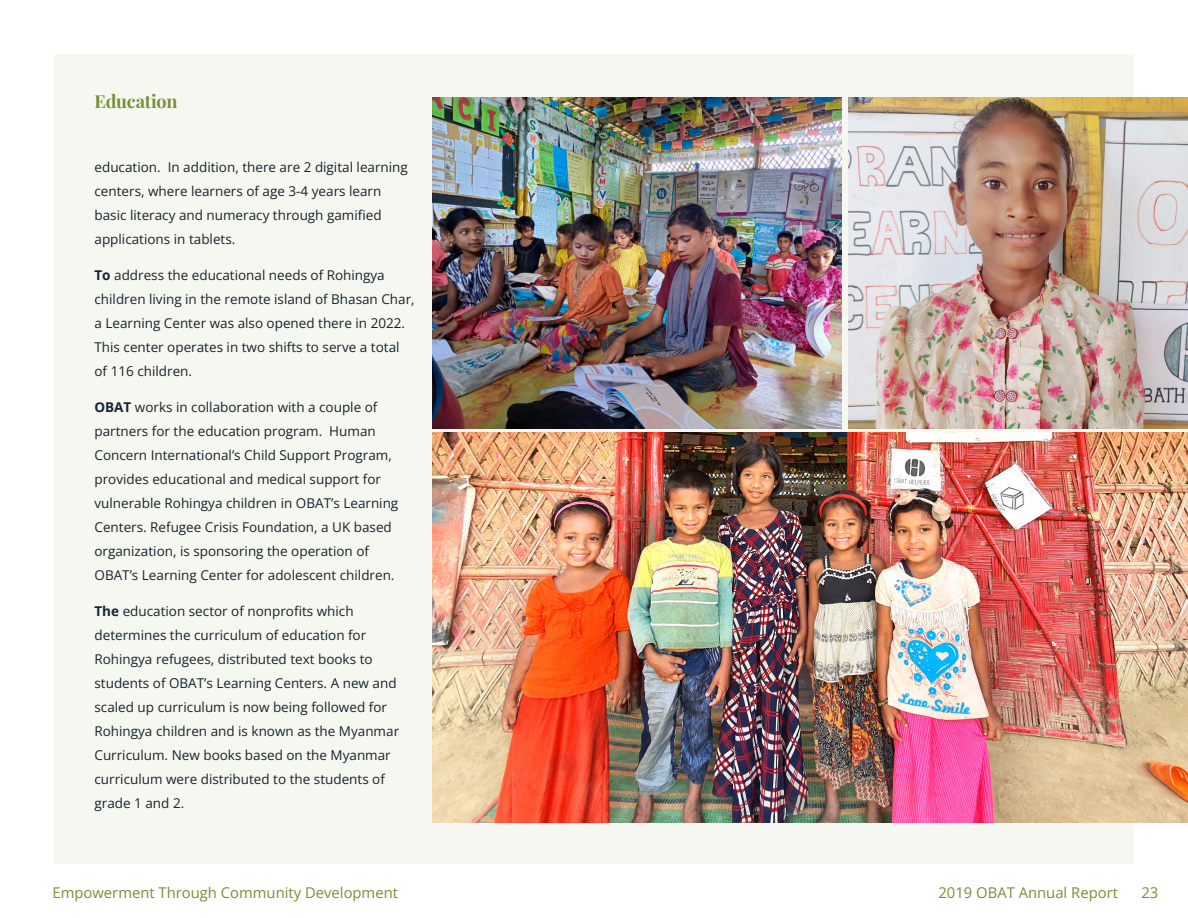
<style>
.page{position:relative;width:1188px;height:918px;background:#fff}
.page>*{position:absolute;margin:0;border:0;box-sizing:border-box;transform-origin:0 0}
.Large_Title{font:700 18px "Playfair Display";letter-spacing:-.01em;color:#788f36}
.t1{font:14.85px "Open Sans";color:#788f36}
.Body_NEW{font:13.5px/24px "Open Sans";color:#16242e}
.s1{font-weight:700}
</style>
<div class="page">
<div style="left:54px;top:54px;width:1080px;height:810px;background:#f6f7f1"></div>
<img style="left:432px;top:432px;width:756px;height:391px">
<img style="left:432px;top:98px;width:410px;height:331px">
<img style="left:848px;top:98px;width:340px;height:331px">
<p class="Large_Title" style="left:94px;top:87px;width:85px">Education</p>
<p class="Body_NEW" style="left:94px;top:155px;width:315px">education. In addition, there are 2 digital learning centers, where learners of age 3-4 years learn basic literacy and numeracy through gamified applications in tablets.</p>
<p class="Body_NEW" style="left:94px;top:263px;width:322px"><span class="s1">To</span> address the educational needs of Rohingya children living in the remote island of Bhasan Char, a Learning Center was also opened there in 2022.<br>This center operates in two shifts to serve a total of 116 children.</p>
<p class="Body_NEW" style="left:94px;top:395px;width:305px"><span class="s1">OBAT</span> works in collaboration with a couple of partners for the education program. Human Concern International’s Child Support Program, provides educational and medical support for vulnerable Rohingya children in OBAT’s Learning Centers. Refugee Crisis Foundation, a UK based organization, is sponsoring the operation of OBAT’s Learning Center for adolescent children.</p>
<p class="Body_NEW" style="left:94px;top:599px;width:306px"><span class="s1">The</span> education sector of nonprofits which determines the curriculum of education for Rohingya refugees, distributed text books to students of OBAT’s Learning Centers. A new and scaled up curriculum is now being followed for Rohingya children and is known as the Myanmar Curriculum. New books based on the Myanmar curriculum were distributed to the students of grade 1 and 2.</p>
<p class="t1" style="left:52px;top:883px;width:347px">Empowerment Through Community Development</p>
<p class="t1" style="left:938px;top:883px;width:181px">2019 OBAT Annual Report</p>
<p class="t1" style="left:1141px;top:883px;width:18px">23</p>
</div>
